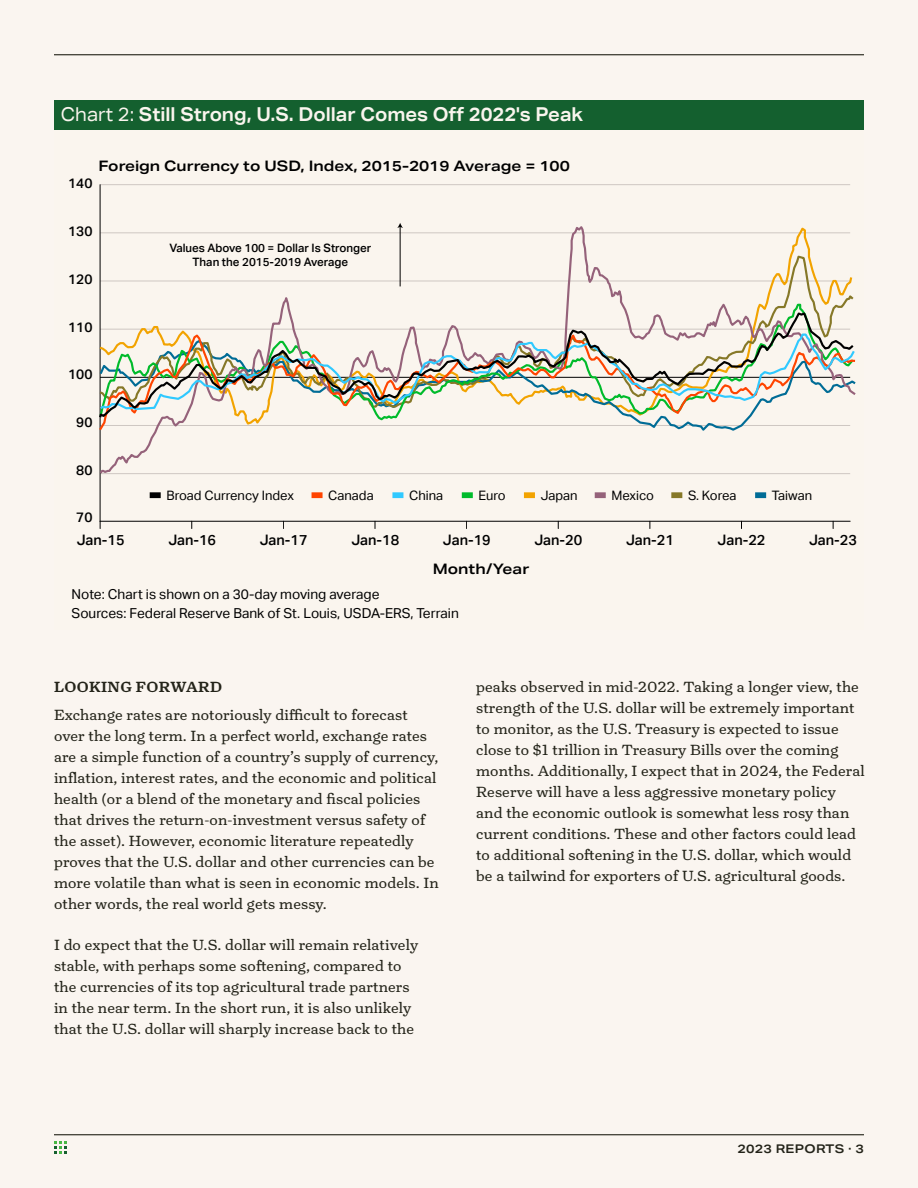
<style>
.page{position:relative;width:918px;height:1188px;background:#faf5f0}
.page>*{position:absolute;margin:0;border:0;box-sizing:border-box;transform-origin:0 0}
.t1{font:700 19.2px "Aktiv Grotesk Ex";color:#faf5ee;scale:.88 1}
.Body{font:15px/21px "Turnip";letter-spacing:.01em;color:#232319}
.t2{font:500 15px "Turnip";letter-spacing:.025em;color:#232319}
.t3{font:600 14.4px "Aktiv Grotesk Ex";color:#000}
.t4{font:500 14.4px "Aktiv Grotesk";color:#000}
.t5{font:13.8px/18.8px "Aktiv Grotesk";color:#000}
.t6{font:500 13.8px "Aktiv Grotesk";color:#000}
.t7{font:13.05px "Aktiv Grotesk";color:#000}
.t8{font:600 12px "Aktiv Grotesk Ex";letter-spacing:.025em;color:#232319}
.t9{font:500 11.55px/13.8px "Aktiv Grotesk";color:#000;text-align:center}
.s1{font-weight:400}
</style>
<div class="page">
<hr style="left:54px;top:1134px;width:810px;height:1px;background:#232319">
<svg style="left:54px;top:1141px;width:13px;height:12px"></svg>
<hr style="left:100px;top:184px;width:750px;height:1px;background:#cec7c2">
<hr style="left:100px;top:185px;width:1px;height:336px;background:#000">
<div style="left:54px;top:100px;width:810px;height:30px;background:#14602f"></div>
<hr style="left:100px;top:521px;width:750px;height:1px;background:#000">
<div style="left:462px;top:492px;width:11px;height:6px;background:#00bb2b"></div>
<div style="left:755px;top:492px;width:11px;height:6px;background:#006c96"></div>
<div style="left:671px;top:492px;width:11px;height:6px;background:#867828"></div>
<div style="left:524px;top:492px;width:11px;height:6px;background:#f2a300"></div>
<div style="left:595px;top:492px;width:11px;height:6px;background:#95627a"></div>
<div style="left:312px;top:492px;width:11px;height:6px;background:#f40"></div>
<div style="left:150px;top:492px;width:11px;height:6px;background:#000"></div>
<div style="left:392px;top:492px;width:11px;height:6px;background:#30c9ff"></div>
<svg style="left:99px;top:223px;width:755px;height:253px"></svg>
<svg style="left:99px;top:420px;width:755px;height:13px"></svg>
<svg style="left:99px;top:311px;width:757px;height:109px"></svg>
<hr style="left:54px;top:54px;width:810px;height:1px;background:#232319">
<p class="t1" style="left:61px;top:103px;width:595px"><span class="s1">Chart 2:</span> Still Strong, U.S. Dollar Comes Off 2022's Peak</p>
<p class="t3" style="left:98px;top:158px;width:473px">Foreign Currency to USD, Index, 2015-2019 Average = 100</p>
<p class="t6" style="left:68px;top:175px;width:26px">140</p>
<p class="t6" style="left:68px;top:223px;width:26px">130</p>
<p class="t6" style="left:68px;top:271px;width:26px">120</p>
<p class="t6" style="left:68px;top:319px;width:26px">110</p>
<p class="t6" style="left:68px;top:367px;width:26px">100</p>
<p class="t6" style="left:76px;top:414px;width:18px">90</p>
<p class="t6" style="left:76px;top:462px;width:18px">80</p>
<p class="t6" style="left:76px;top:509px;width:18px">70</p>
<p class="t9" style="left:169px;top:242px;width:204px">Values Above 100 = Dollar Is Stronger<br>Than the 2015-2019 Average</p>
<p class="t7" style="left:166px;top:488px;width:129px">Broad Currency Index</p>
<p class="t7" style="left:328px;top:488px;width:47px">Canada</p>
<p class="t7" style="left:409px;top:488px;width:35px">China</p>
<p class="t7" style="left:479px;top:488px;width:29px">Euro</p>
<p class="t7" style="left:541px;top:488px;width:38px">Japan</p>
<p class="t7" style="left:612px;top:488px;width:44px">Mexico</p>
<p class="t7" style="left:688px;top:488px;width:50px">S. Korea</p>
<p class="t7" style="left:772px;top:488px;width:42px">Taiwan</p>
<p class="t4" style="left:77px;top:532px;width:49px">Jan-15</p>
<p class="t4" style="left:809px;top:532px;width:49px">Jan-23</p>
<p class="t4" style="left:168px;top:532px;width:49px">Jan-16</p>
<p class="t4" style="left:260px;top:532px;width:49px">Jan-17</p>
<p class="t4" style="left:351px;top:532px;width:49px">Jan-18</p>
<p class="t4" style="left:443px;top:532px;width:49px">Jan-19</p>
<p class="t4" style="left:535px;top:532px;width:49px">Jan-20</p>
<p class="t4" style="left:626px;top:532px;width:49px">Jan-21</p>
<p class="t4" style="left:718px;top:532px;width:49px">Jan-22</p>
<p class="t3" style="left:433px;top:560px;width:98px">Month/Year</p>
<p class="t5" style="left:72px;top:585px;width:389px">Note: Chart is shown on a 30-day moving average<br>Sources: Federal Reserve Bank of St. Louis, USDA-ERS, Terrain</p>
<h2 class="t2" style="left:54px;top:677px;width:170px">LOOKING FORWARD</h2>
<p class="Body" style="left:54px;top:704px;width:386px">Exchange rates are notoriously difficult to forecast over the long term. In a perfect world, exchange rates are a simple function of a country’s supply of currency, inflation, interest rates, and the economic and political health (or a blend of the monetary and fiscal policies that drives the return-on-investment versus safety of the asset). However, economic literature repeatedly proves that the U.S. dollar and other currencies can be more volatile than what is seen in economic models. In other words, the real world gets messy.</p>
<p class="Body" style="left:54px;top:935px;width:366px">I do expect that the U.S. dollar will remain relatively stable, with perhaps some softening, compared to the currencies of its top agricultural trade partners in the near term. In the short run, it is also unlikely that the U.S. dollar will sharply increase back to the</p>
<p class="Body" style="left:476px;top:677px;width:390px">peaks observed in mid-2022. Taking a longer view, the strength of the U.S. dollar will be extremely important to monitor, as the U.S. Treasury is expected to issue close to $1 trillion in Treasury Bills over the coming months. Additionally, I expect that in 2024, the Federal Reserve will have a less aggressive monetary policy and the economic outlook is somewhat less rosy than current conditions. These and other factors could lead to additional softening in the U.S. dollar, which would be a tailwind for exporters of U.S. agricultural goods.</p>
<p class="t8" style="left:737px;top:1142px;width:128px">2023 REPORTS · 3</p>
</div>
